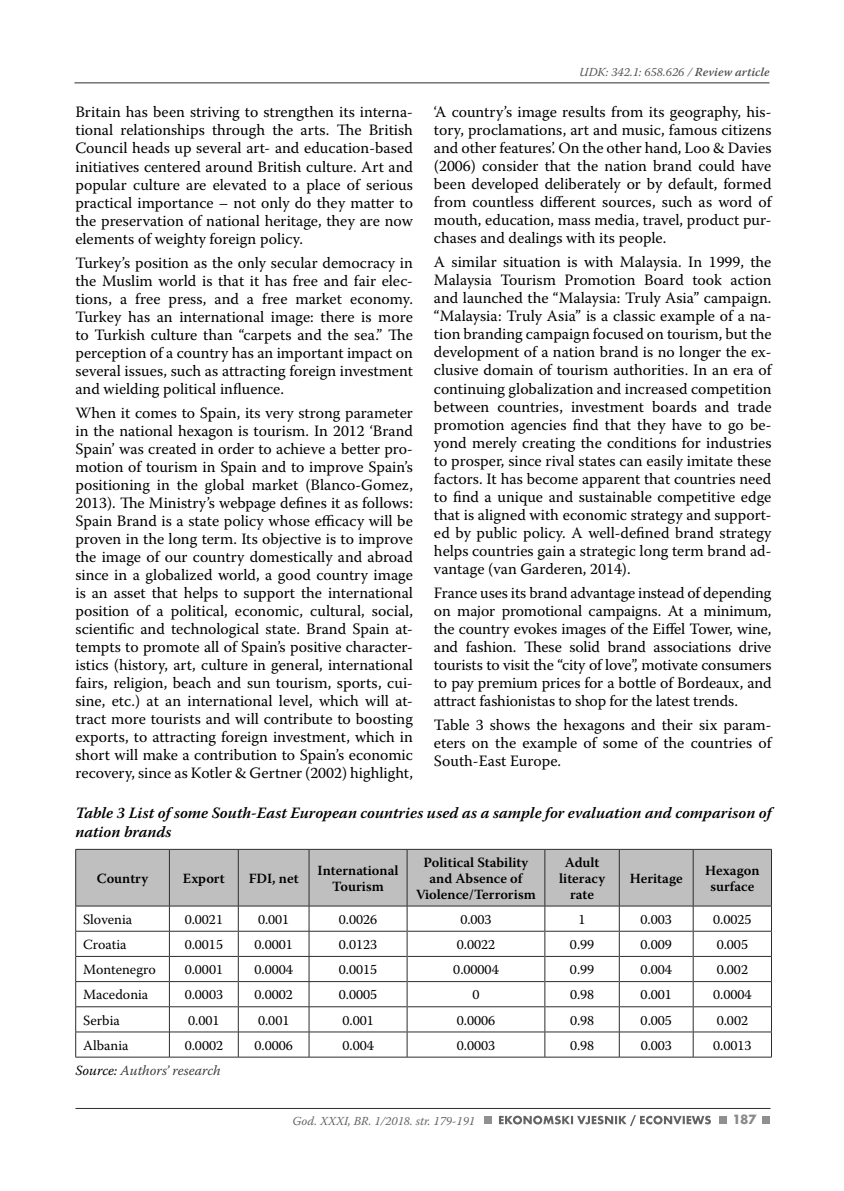
<style>
.page{position:relative;width:844px;height:1191px;background:#fff}
.page>*{position:absolute;margin:0;border:0;box-sizing:border-box;transform-origin:0 0}
.t1{font:15.75px/18px "Warnock Pro";color:#000;text-align:justify}
.t2{font:italic 600 15.75px/18.9px "Warnock Pro";color:#000}
.t3{font:14px "Warnock Pro";color:#000}
.t4{font:600 14px/15.8px "Warnock Pro";color:#000;text-align:center}
.t5{font:italic 14px "Warnock Pro";color:#3c3c3c}
.t6{font:700 14px "Futura TOT";color:#8a8a8a}
.t7{font:italic 12.25px "Warnock Pro";color:#555}
.t8{font:italic 12.25px "Warnock Pro";color:#646464}
.s1{font-weight:600}
.s2{color:#000}
</style>
<div class="page">
<hr style="left:74px;top:83px;width:695px;height:1px;background:#2d2d2d">
<hr style="left:75px;top:1108px;width:695px;height:1px;background:#2d2d2d">
<div style="left:483px;top:1115px;width:8px;height:8px;background:#909090"></div>
<div style="left:718px;top:1115px;width:8px;height:8px;background:#909090"></div>
<div style="left:761px;top:1115px;width:8px;height:8px;background:#909090"></div>
<svg style="left:499px;top:1115px;width:211px;height:11px"></svg>
<svg style="left:75px;top:850px;width:697px;height:207px"></svg>
<hr style="left:75px;top:1056px;width:94px;height:1px;background:#2d2d2d">
<hr style="left:169px;top:1056px;width:69px;height:1px;background:#2d2d2d">
<hr style="left:238px;top:1056px;width:71px;height:1px;background:#2d2d2d">
<hr style="left:309px;top:1056px;width:98px;height:1px;background:#2d2d2d">
<hr style="left:407px;top:1056px;width:137px;height:1px;background:#2d2d2d">
<hr style="left:544px;top:1056px;width:75px;height:1px;background:#2d2d2d">
<hr style="left:619px;top:1056px;width:74px;height:1px;background:#2d2d2d">
<hr style="left:693px;top:1056px;width:78px;height:1px;background:#2d2d2d">
<hr style="left:75px;top:849px;width:94px;height:1px;background:#2d2d2d">
<hr style="left:75px;top:849px;width:1px;height:56px;background:#2d2d2d">
<hr style="left:169px;top:849px;width:69px;height:1px;background:#2d2d2d">
<hr style="left:238px;top:849px;width:71px;height:1px;background:#2d2d2d">
<hr style="left:309px;top:849px;width:98px;height:1px;background:#2d2d2d">
<hr style="left:407px;top:849px;width:137px;height:1px;background:#2d2d2d">
<hr style="left:544px;top:849px;width:75px;height:1px;background:#2d2d2d">
<hr style="left:619px;top:849px;width:74px;height:1px;background:#2d2d2d">
<hr style="left:693px;top:849px;width:78px;height:1px;background:#2d2d2d">
<hr style="left:771px;top:849px;width:1px;height:56px;background:#2d2d2d">
<hr style="left:75px;top:905px;width:94px;height:1px;background:#2d2d2d">
<hr style="left:169px;top:905px;width:69px;height:1px;background:#2d2d2d">
<hr style="left:238px;top:905px;width:71px;height:1px;background:#2d2d2d">
<hr style="left:309px;top:905px;width:98px;height:1px;background:#2d2d2d">
<hr style="left:407px;top:905px;width:137px;height:1px;background:#2d2d2d">
<hr style="left:544px;top:905px;width:75px;height:1px;background:#2d2d2d">
<hr style="left:619px;top:905px;width:74px;height:1px;background:#2d2d2d">
<hr style="left:693px;top:905px;width:78px;height:1px;background:#2d2d2d">
<p class="t7" style="left:579px;top:65px;width:191px">UDK: 342.1: 658.626 / <span class="s1">Review article</span></p>
<p class="t1" style="left:434px;top:103px;width:339px">‘A country’s image results from its geography, his&shy;tory, proclamations, art and music, famous citizens and other features’. On the other hand, Loo &amp; Davies (2006) consider that the nation brand could have been developed deliberately or by default, formed from countless different sources, such as word of mouth, education, mass media, travel, product pur&shy;chases and dealings with its people.</p>
<p class="t1" style="left:434px;top:253px;width:339px">A similar situation is with Malaysia. In 1999, the Malaysia Tourism Promotion Board took action and launched the “Malaysia: Truly Asia” campaign. “Malaysia: Truly Asia” is a classic example of a na&shy;tion branding campaign focused on tourism, but the development of a nation brand is no longer the ex&shy;clusive domain of tourism authorities. In an era of continuing globalization and increased competition between countries, investment boards and trade promotion agencies find that they have to go be&shy;yond merely creating the conditions for industries to prosper, since rival states can easily imitate these factors. It has become apparent that countries need to find a unique and sustainable competitive edge that is aligned with economic strategy and support&shy;ed by public policy. A well-defined brand strategy helps countries gain a strategic long term brand ad&shy;vantage (van Garderen, 2014).</p>
<p class="t1" style="left:434px;top:583px;width:339px">France uses its brand advantage instead of depending on major promotional campaigns. At a minimum, the country evokes images of the Eiffel Tower, wine, and fashion. These solid brand associations drive tourists to visit the “city of love”, motivate consumers to pay premium prices for a bottle of Bordeaux, and attract fashionistas to shop for the latest trends.</p>
<p class="t1" style="left:434px;top:715px;width:339px">Table 3 shows the hexagons and their six param&shy;eters on the example of some of the countries of South-East Europe.</p>
<p class="t2" style="left:75px;top:803px;width:697px">Table 3 List of some South-East European countries used as a sample for evaluation and comparison of nation brands</p>
<p class="t4" style="left:97px;top:870px;width:53px">Country</p>
<p class="t4" style="left:183px;top:870px;width:43px">Export</p>
<p class="t4" style="left:248px;top:870px;width:51px">FDI, net</p>
<p class="t4" style="left:317px;top:862px;width:82px">International<br>Tourism</p>
<p class="t4" style="left:416px;top:854px;width:121px">Political Stability and Absence of<br>Violence/Terrorism</p>
<p class="t4" style="left:559px;top:854px;width:47px">Adult literacy rate</p>
<p class="t1" style="left:75px;top:103px;width:339px">Britain has been striving to strengthen its interna&shy;tional relationships through the arts. The British Council heads up several art- and education-based initiatives centered around British culture. Art and popular culture are elevated to a place of serious practical importance – not only do they matter to the preservation of national heritage, they are now elements of weighty foreign policy.</p>
<p class="t1" style="left:75px;top:253px;width:339px">Turkey’s position as the only secular democracy in the Muslim world is that it has free and fair elec&shy;tions, a free press, and a free market economy.<br>Turkey has an international image: there is more to Turkish culture than “carpets and the sea.” The perception of a country has an important impact on several issues, such as attracting foreign investment and wielding political influence.</p>
<p class="t1" style="left:75px;top:403px;width:339px">When it comes to Spain, its very strong parameter in the national hexagon is tourism. In 2012 ‘Brand Spain’ was created in order to achieve a better pro&shy;motion of tourism in Spain and to improve Spain’s positioning in the global market (Blanco-Gomez, 2013). The Ministry’s webpage defines it as follows:<br>Spain Brand is a state policy whose efficacy will be proven in the long term. Its objective is to improve the image of our country domestically and abroad since in a globalized world, a good country image is an asset that helps to support the international position of a political, economic, cultural, social, scientific and technological state. Brand Spain at&shy;tempts to promote all of Spain’s positive character&shy;istics (history, art, culture in general, international fairs, religion, beach and sun tourism, sports, cui&shy;sine, etc.) at an international level, which will at&shy;tract more tourists and will contribute to boosting exports, to attracting foreign investment, which in short will make a contribution to Spain’s economic recovery, since as Kotler &amp; Gertner (2002) highlight,</p>
<p class="t4" style="left:629px;top:870px;width:54px">Heritage</p>
<p class="t4" style="left:705px;top:862px;width:56px">Hexagon surface</p>
<p class="t3" style="left:83px;top:910px;width:51px">Slovenia</p>
<p class="t3" style="left:185px;top:910px;width:40px">0.0021</p>
<p class="t3" style="left:258px;top:910px;width:33px">0.001</p>
<p class="t3" style="left:339px;top:910px;width:40px">0.0026</p>
<p class="t3" style="left:460px;top:910px;width:33px">0.003</p>
<p class="t3" style="left:578px;top:910px;width:9px">1</p>
<p class="t3" style="left:640px;top:910px;width:33px">0.003</p>
<p class="t3" style="left:713px;top:910px;width:40px">0.0025</p>
<p class="t3" style="left:83px;top:936px;width:45px">Croatia</p>
<p class="t3" style="left:185px;top:936px;width:40px">0.0015</p>
<p class="t3" style="left:254px;top:936px;width:40px">0.0001</p>
<p class="t3" style="left:339px;top:936px;width:40px">0.0123</p>
<p class="t3" style="left:456px;top:936px;width:40px">0.0022</p>
<p class="t3" style="left:570px;top:936px;width:26px">0.99</p>
<p class="t3" style="left:640px;top:936px;width:33px">0.009</p>
<p class="t3" style="left:716px;top:936px;width:33px">0.005</p>
<p class="t3" style="left:83px;top:961px;width:74px">Montenegro</p>
<p class="t3" style="left:185px;top:961px;width:40px">0.0001</p>
<p class="t3" style="left:254px;top:961px;width:40px">0.0004</p>
<p class="t3" style="left:339px;top:961px;width:40px">0.0015</p>
<p class="t3" style="left:453px;top:961px;width:47px">0.00004</p>
<p class="t3" style="left:570px;top:961px;width:26px">0.99</p>
<p class="t3" style="left:640px;top:961px;width:33px">0.004</p>
<p class="t3" style="left:716px;top:961px;width:33px">0.002</p>
<p class="t3" style="left:83px;top:986px;width:67px">Macedonia</p>
<p class="t3" style="left:185px;top:986px;width:40px">0.0003</p>
<p class="t3" style="left:254px;top:986px;width:40px">0.0002</p>
<p class="t3" style="left:339px;top:986px;width:40px">0.0005</p>
<p class="t3" style="left:472px;top:986px;width:9px">0</p>
<p class="t3" style="left:570px;top:986px;width:26px">0.98</p>
<p class="t3" style="left:640px;top:986px;width:33px">0.001</p>
<p class="t3" style="left:713px;top:986px;width:40px">0.0004</p>
<p class="t3" style="left:83px;top:1011px;width:38px">Serbia</p>
<p class="t3" style="left:188px;top:1011px;width:33px">0.001</p>
<p class="t3" style="left:258px;top:1011px;width:33px">0.001</p>
<p class="t3" style="left:342px;top:1011px;width:33px">0.001</p>
<p class="t3" style="left:456px;top:1011px;width:40px">0.0006</p>
<p class="t3" style="left:570px;top:1011px;width:26px">0.98</p>
<p class="t3" style="left:640px;top:1011px;width:33px">0.005</p>
<p class="t3" style="left:716px;top:1011px;width:33px">0.002</p>
<p class="t3" style="left:83px;top:1036px;width:47px">Albania</p>
<p class="t3" style="left:185px;top:1036px;width:40px">0.0002</p>
<p class="t3" style="left:254px;top:1036px;width:40px">0.0006</p>
<p class="t3" style="left:342px;top:1036px;width:33px">0.004</p>
<p class="t3" style="left:457px;top:1036px;width:40px">0.0003</p>
<p class="t3" style="left:570px;top:1036px;width:26px">0.98</p>
<p class="t3" style="left:640px;top:1036px;width:33px">0.003</p>
<p class="t3" style="left:713px;top:1036px;width:40px">0.0013</p>
<p class="t5" style="left:75px;top:1061px;width:146px"><span class="s2">Source:</span> Authors’ research</p>
<p class="t8" style="left:292px;top:1113px;width:184px">God. XXXI, BR. 1/2018. str. 179-191</p>
<p class="t6" style="left:732px;top:1111px;width:26px">187</p>
</div>
